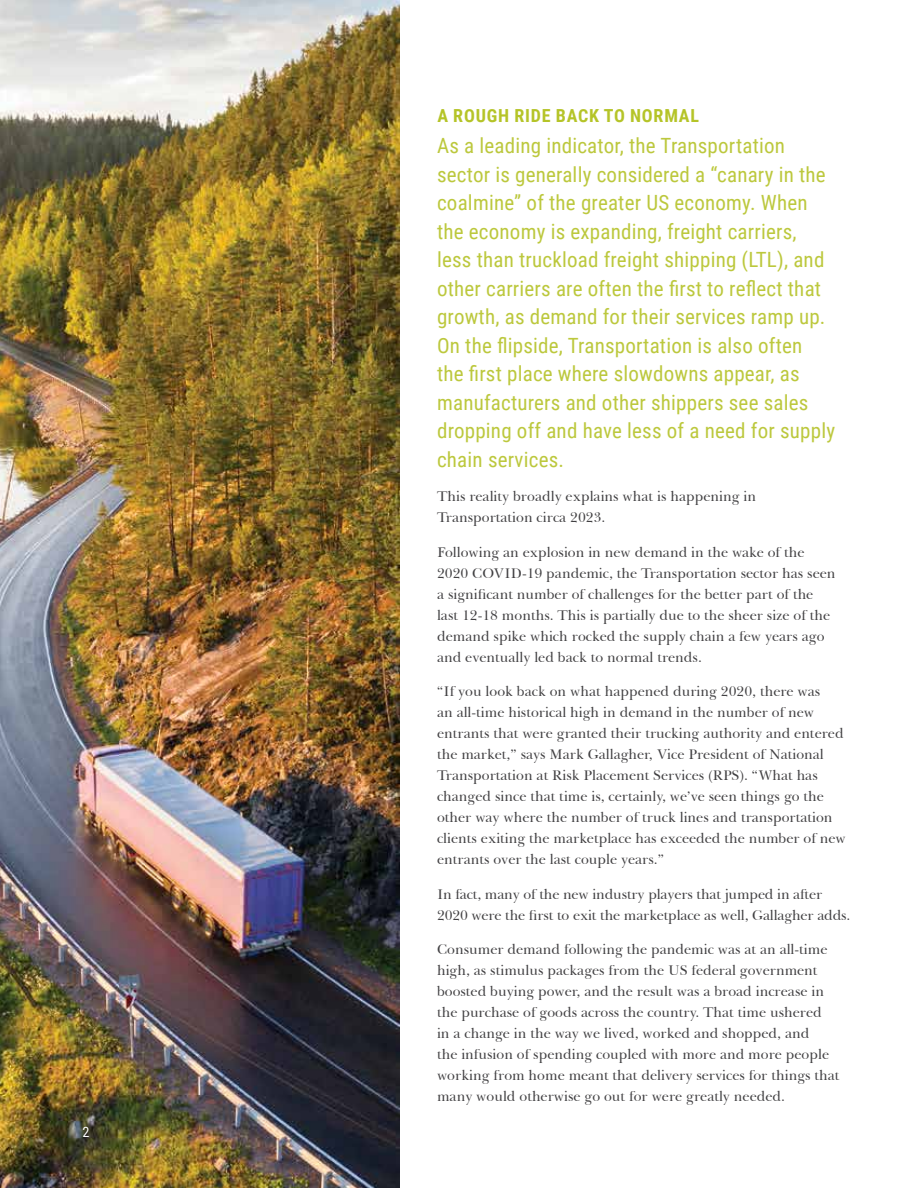
<style>
.page{position:relative;width:918px;height:1188px;background:#fff}
.page>*{position:absolute;margin:0;border:0;box-sizing:border-box;transform-origin:0 0}
.t1{font:21px/28.5px "Roboto Condensed";letter-spacing:.01em;color:#bcc83d}
.t2{font:700 18px "Roboto Condensed";letter-spacing:.045em;color:#b5c428}
.t3{font:14.25px/21px "Baskerville BT";color:#414042}
.t4{font:14.25px "Roboto Condensed";color:#fff}
</style>
<div class="page">
<img style="left:0;top:0;width:399px;height:1188px">
<p class="t4" style="left:82px;top:1122px;width:9px">2</p>
<p class="t2" style="left:437px;top:102px;width:263px">A ROUGH RIDE BACK TO NORMAL</p>
<p class="t1" style="left:437px;top:131px;width:400px">As a leading indicator, the Transportation sector is generally considered a “canary in the coalmine” of the greater US economy. When the economy is expanding, freight carriers, less than truckload freight shipping (LTL), and other carriers are often the first to reflect that growth, as demand for their services ramp up.<br>On the flipside, Transportation is also often<br>the first place where slowdowns appear, as manufacturers and other shippers see sales dropping off and have less of a need for supply chain services.</p>
<p class="t3" style="left:437px;top:486px;width:321px">This reality broadly explains what is happening in<br>Transportation circa 2023.</p>
<p class="t3" style="left:437px;top:541px;width:400px">Following an explosion in new demand in the wake of the 2020 COVID-19 pandemic, the Transportation sector has seen a significant number of challenges for the better part of the last 12-18 months. This is partially due to the sheer size of the demand spike which rocked the supply chain a few years ago and eventually led back to normal trends.</p>
<p class="t3" style="left:437px;top:681px;width:410px">“If you look back on what happened during 2020, there was<br>an all-time historical high in demand in the number of new entrants that were granted their trucking authority and entered the market,” says Mark Gallagher, Vice President of National Transportation at Risk Placement Services (RPS). “What has changed since that time is, certainly, we’ve seen things go the other way where the number of truck lines and transportation clients exiting the marketplace has exceeded the number of new entrants over the last couple years.”</p>
<p class="t3" style="left:437px;top:883px;width:415px">In fact, many of the new industry players that jumped in after<br>2020 were the first to exit the marketplace as well, Gallagher adds.</p>
<p class="t3" style="left:437px;top:939px;width:404px">Consumer demand following the pandemic was at an all-time high, as stimulus packages from the US federal government boosted buying power, and the result was a broad increase in the purchase of goods across the country. That time ushered<br>in a change in the way we lived, worked and shopped, and<br>the infusion of spending coupled with more and more people working from home meant that delivery services for things that many would otherwise go out for were greatly needed.</p>
</div>
